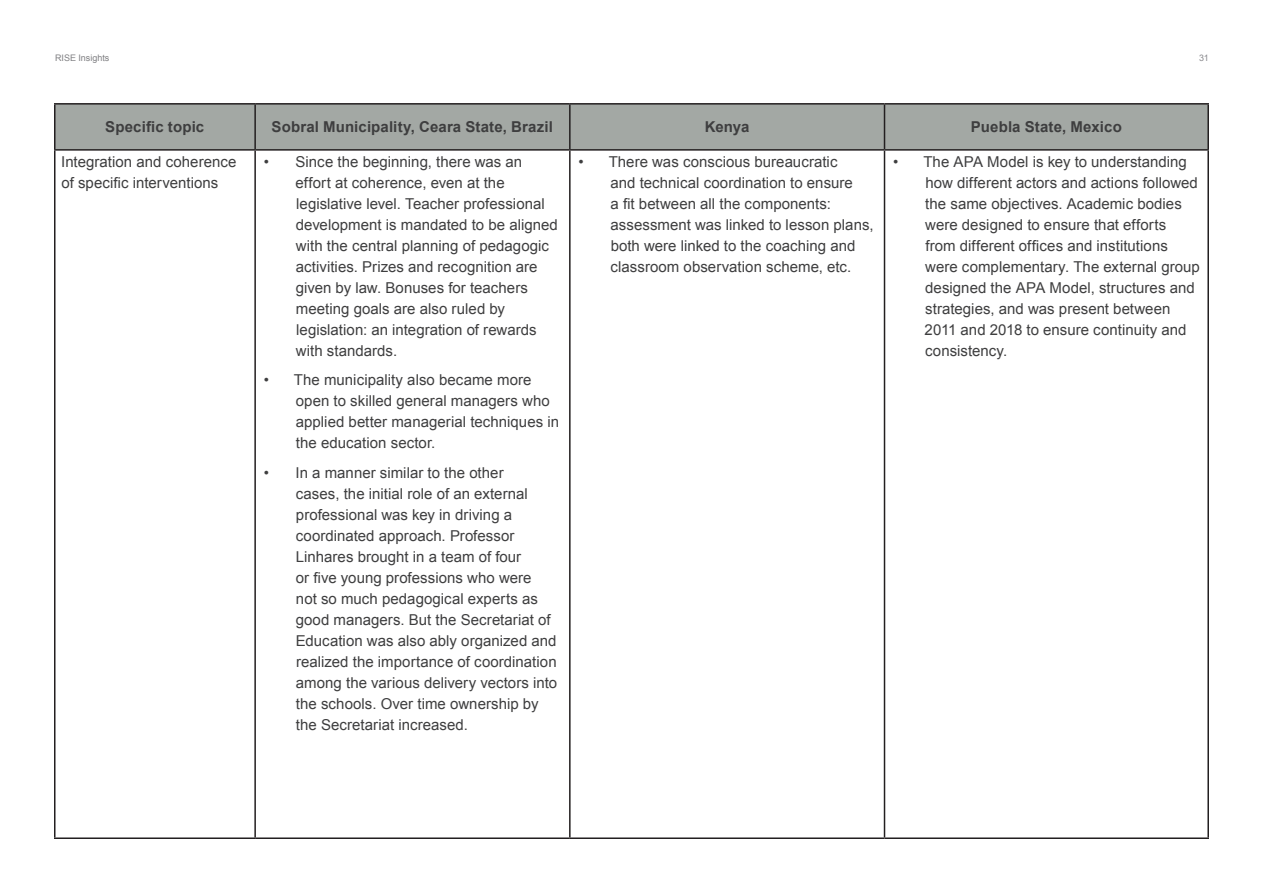
<style>
.page{position:relative;width:1263px;height:893px;background:#fff}
.page>*{position:absolute;margin:0;border:0;box-sizing:border-box;transform-origin:0 0}
.Body_Text{font:15px/21px "Arial";letter-spacing:.005em;color:#3e3e3f}
.Body_Text-2{font:700 15px "Arial";letter-spacing:.01em;color:#3e3e3f}
.Body_Text-3{font:9px "Arial";color:#808083}
.Body_Text-4{font:9px "Arial";color:#8b8b8f}
</style>
<div class="page">
<div style="left:56px;top:105px;width:1151px;height:44px;background:#a3a8a4"></div>
<hr style="left:54px;top:103px;width:201px;height:2px;background:#231f20">
<hr style="left:54px;top:105px;width:2px;height:44px;background:#231f20">
<hr style="left:255px;top:103px;width:315px;height:2px;background:#231f20">
<hr style="left:254px;top:105px;width:2px;height:44px;background:#231f20">
<hr style="left:570px;top:103px;width:314px;height:2px;background:#231f20">
<hr style="left:569px;top:105px;width:2px;height:44px;background:#231f20">
<hr style="left:884px;top:103px;width:325px;height:2px;background:#231f20">
<hr style="left:884px;top:105px;width:1px;height:44px;background:#231f20">
<hr style="left:1207px;top:105px;width:2px;height:44px;background:#231f20">
<hr style="left:54px;top:149px;width:201px;height:2px;background:#231f20">
<hr style="left:54px;top:151px;width:2px;height:686px;background:#231f20">
<hr style="left:255px;top:149px;width:315px;height:2px;background:#231f20">
<hr style="left:254px;top:151px;width:2px;height:686px;background:#231f20">
<hr style="left:570px;top:149px;width:314px;height:2px;background:#231f20">
<hr style="left:569px;top:151px;width:2px;height:686px;background:#231f20">
<hr style="left:884px;top:149px;width:325px;height:2px;background:#231f20">
<hr style="left:884px;top:151px;width:1px;height:686px;background:#231f20">
<hr style="left:1207px;top:151px;width:2px;height:686px;background:#231f20">
<hr style="left:54px;top:837px;width:201px;height:2px;background:#231f20">
<hr style="left:255px;top:837px;width:315px;height:2px;background:#231f20">
<hr style="left:570px;top:837px;width:314px;height:2px;background:#231f20">
<hr style="left:884px;top:837px;width:325px;height:2px;background:#231f20">
<p class="Body_Text-3" style="left:55px;top:52px;width:56px">RISE Insights</p>
<p class="Body_Text-4" style="left:1199px;top:52px;width:11px">31</p>
<p class="Body_Text-2" style="left:105px;top:117px;width:100px">Specific topic</p>
<p class="Body_Text-2" style="left:272px;top:117px;width:283px">Sobral Municipality, Ceara State, Brazil</p>
<p class="Body_Text-2" style="left:705px;top:117px;width:46px">Kenya</p>
<p class="Body_Text-2" style="left:971px;top:117px;width:152px">Puebla State, Mexico</p>
<p class="Body_Text" style="left:61px;top:151px;width:177px">Integration and coherence of specific interventions</p>
<p class="Body_Text" style="left:296px;top:151px;width:264px;text-indent:-32px">• Since the beginning, there was an effort at coherence, even at the legislative level. Teacher professional development is mandated to be aligned with the central planning of pedagogic activities. Prizes and recognition are given by law. Bonuses for teachers meeting goals are also ruled by legislation: an integration of rewards with standards.</p>
<p class="Body_Text" style="left:296px;top:370px;width:265px;text-indent:-32px">• The municipality also became more open to skilled general managers who applied better managerial techniques in the education sector.</p>
<p class="Body_Text" style="left:296px;top:462px;width:263px;text-indent:-32px">• In a manner similar to the other<br>cases, the initial role of an external professional was key in driving a coordinated approach. Professor Linhares brought in a team of four<br>or five young professions who were<br>not so much pedagogical experts as good managers. But the Secretariat of Education was also ably organized and realized the importance of coordination among the various delivery vectors into the schools. Over time ownership by the Secretariat increased.</p>
<p class="Body_Text" style="left:610px;top:151px;width:265px;text-indent:-32px">• There was conscious bureaucratic<br>and technical coordination to ensure<br>a fit between all the components: assessment was linked to lesson plans, both were linked to the coaching and classroom observation scheme, etc.</p>
<p class="Body_Text" style="left:925px;top:151px;width:277px;text-indent:-31px">• The APA Model is key to understanding how different actors and actions followed the same objectives. Academic bodies were designed to ensure that efforts<br>from different offices and institutions were complementary. The external group designed the APA Model, structures and strategies, and was present between 2011 and 2018 to ensure continuity and consistency.</p>
</div>
